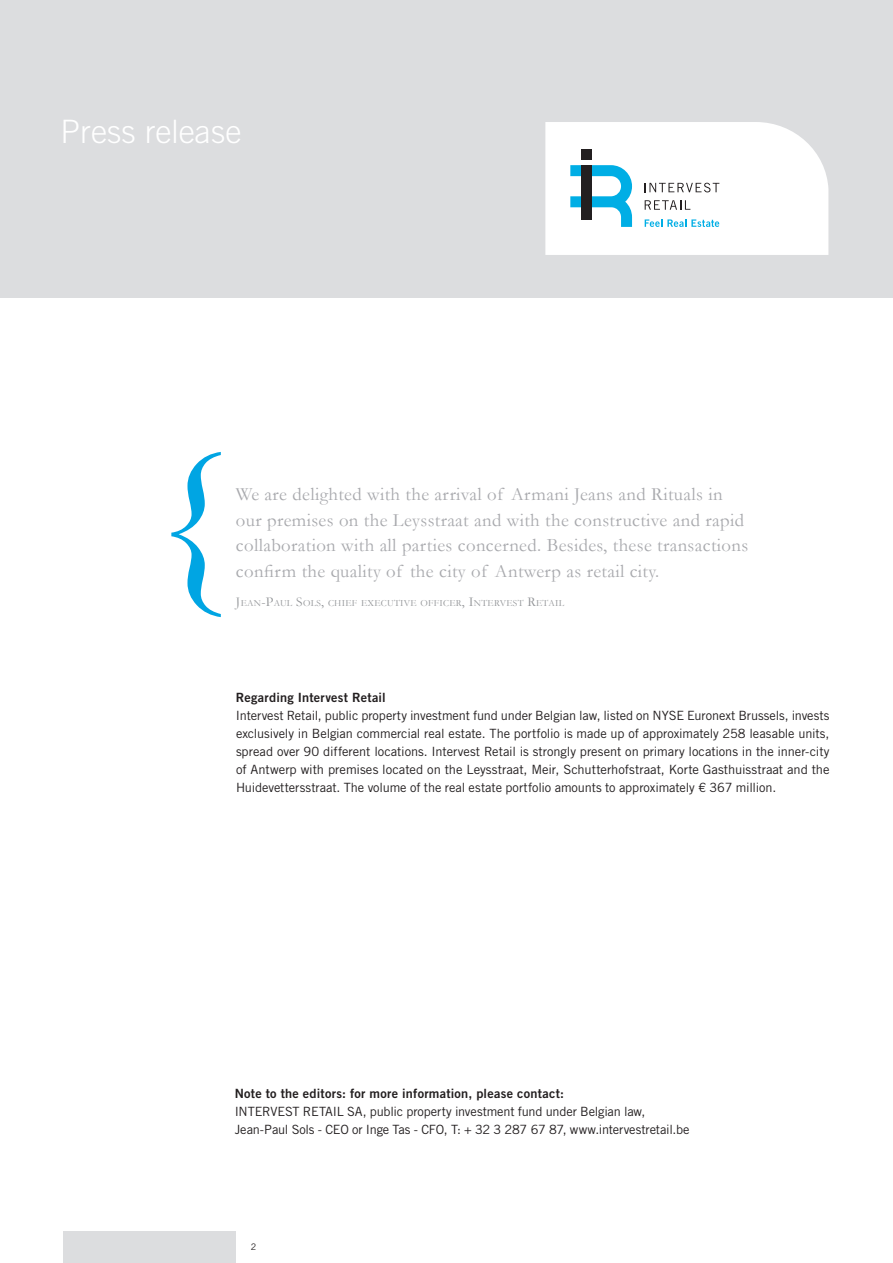
<style>
.page{position:relative;width:893px;height:1263px;background:#fff}
.page>*{position:absolute;margin:0;border:0;box-sizing:border-box;transform-origin:0 0}
.t1{font:181.5px "Garamond";color:#00a5e3}
.t2{font:300 32.25px "Trade Gothic LT Std";color:#fff}
.t3{font:18.75px/25.5px "Garamond";letter-spacing:.02em;color:#a8a9ad}
.t4{font:12.75px/18px "Trade Gothic LT Std";letter-spacing:-.01em;color:#231f20}
.t5{font:12.75px "Trade Gothic LT Std Bd 2";letter-spacing:.025em;color:#231f20}
.t6{font:9.45px "Garamond";letter-spacing:.03em;color:#939598}
.t7{font:9px "Trade Gothic LT Std";color:#231f20}
.s1{font-size:13.5px}
</style>
<div class="page">
<div style="left:0;top:0;width:893px;height:298px;background:#dcdddf"></div>
<svg style="left:545px;top:122px;width:283px;height:133px;background:#ecf4f6"></svg>
<div style="left:64px;top:1231px;width:172px;height:32px;background:#dcdddf"></div>
<h2 class="t2" style="left:61px;top:112px;width:182px">Press release</h2>
<h1 class="t1" style="left:146px;top:412px;width:88px">{</h1>
<p class="t3" style="left:236px;top:481px;width:514px">We are delighted with the arrival of Armani Jeans and Rituals in our premises on the Leysstraat and with the constructive and rapid collaboration with all parties concerned. Besides, these transactions confirm the quality of the city of Antwerp as retail city.</p>
<p class="t6" style="left:236px;top:597px;width:330px"><span class="s1">J</span>EAN<span class="s1">-P</span>AUL <span class="s1">S</span>OLS<span class="s1">,</span> CHIEF EXECUTIVE OFFICER<span class="s1">, I</span>NTERVEST <span class="s1">R</span>ETAIL</p>
<p class="t5" style="left:236px;top:690px;width:151px">Regarding I ntervest Retail</p>
<p class="t4" style="left:236px;top:706px;width:595px;text-align:justify">Intervest Retail, public property investment fund under Belgian law, listed on NYSE Euronext Brussels, invests exclusively in Belgian commercial real estate. The portfolio is made up of approximately 258 leasable units, spread over 90 different locations. Intervest Retail is strongly present on primary locations in the inner-city of Antwerp with premises located on the Leysstraat, Meir, Schutterhofstraat, Korte Gasthuisstraat and the Huidevettersstraat. The volume of the real estate portfolio amounts to approximately € 367 million.</p>
<p class="t5" style="left:235px;top:1086px;width:331px">Note to the editors: for more information, please contact:</p>
<p class="t4" style="left:235px;top:1102px;width:456px">INTERVEST RETAIL SA, public property investment fund under Belgian law,<br>Jean-Paul Sols - CEO or Inge Tas - CFO, T: + 32 3 287 67 87, www.intervestretail.be</p>
<p class="t7" style="left:251px;top:1241px;width:7px">2</p>
</div>
